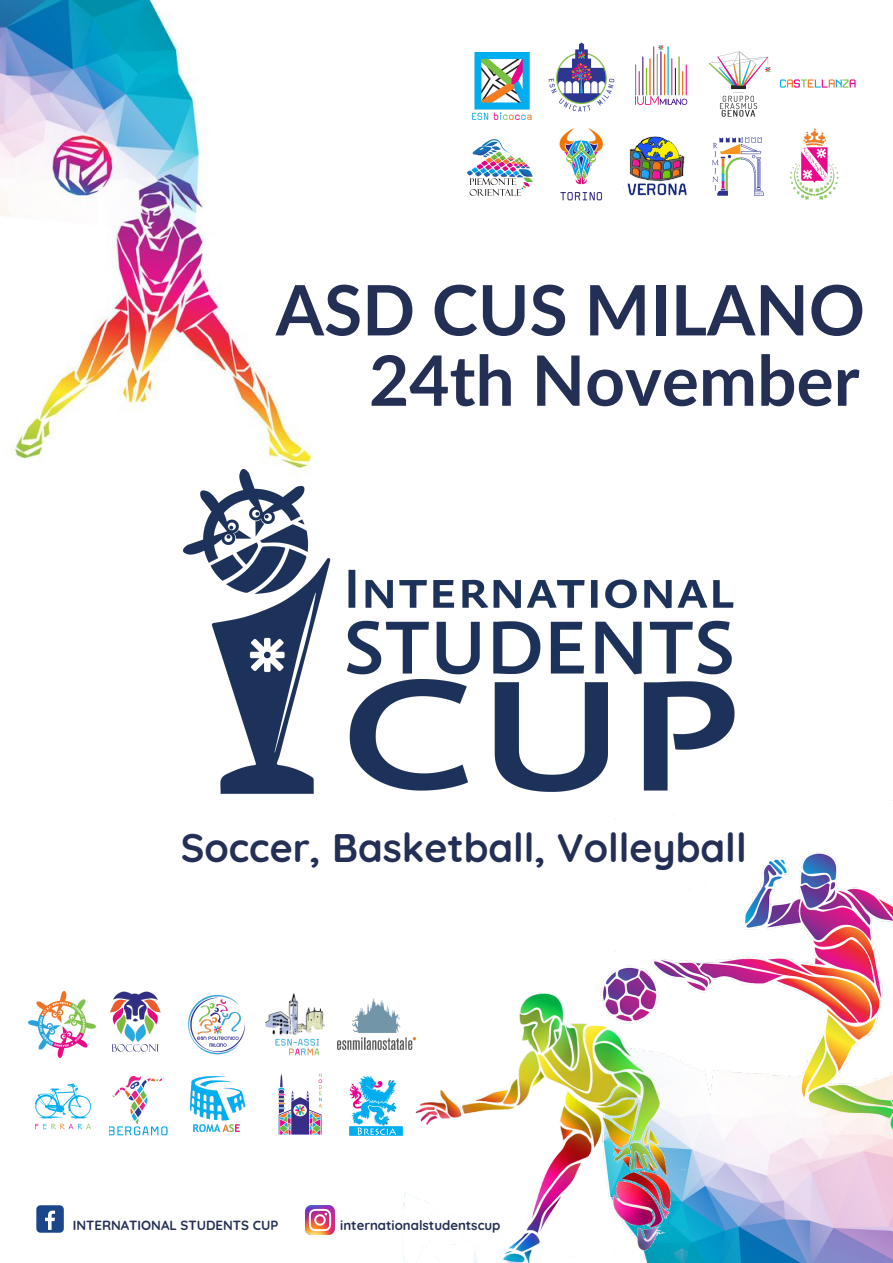
<style>
.page{position:relative;width:893px;height:1263px;background:#fff}
.page>*{position:absolute;margin:0;border:0;box-sizing:border-box;transform-origin:0 0}
.t1{font:700 69.53px "Lato";color:#242f55}
.t2{font:700 39.75px "Quicksand";color:#242f55}
.t3{font:700 13.27px "Quicksand";color:#242f55}
</style>
<div class="page">
<img style="left:0;top:0;width:313px;height:470px">
<img style="left:29px;top:991px;width:66px;height:66px">
<img style="left:110px;top:992px;width:51px;height:60px">
<img style="left:188px;top:994px;width:57px;height:61px">
<img style="left:548px;top:42px;width:61px;height:60px">
<img style="left:472px;top:53px;width:59px;height:66px">
<img style="left:609px;top:45px;width:79px;height:60px">
<img style="left:109px;top:1075px;width:59px;height:61px">
<img style="left:265px;top:993px;width:50px;height:63px">
<img style="left:709px;top:51px;width:62px;height:66px">
<img style="left:558px;top:87px;width:45px;height:114px">
<img style="left:468px;top:139px;width:65px;height:57px">
<img style="left:278px;top:1073px;width:37px;height:62px">
<img style="left:34px;top:1083px;width:57px;height:47px">
<img style="left:712px;top:137px;width:52px;height:59px">
<img style="left:190px;top:1076px;width:56px;height:56px">
<img style="left:592px;top:133px;width:94px;height:68px">
<img style="left:790px;top:128px;width:49px;height:72px">
<img style="left:779px;top:79px;width:77px;height:9px">
<img style="left:507px;top:800px;width:386px;height:463px">
<img style="left:315px;top:963px;width:372px;height:299px">
<div style="left:36px;top:1205px;width:28px;height:28px;background:#1a4789;border-radius:4px"></div>
<svg style="left:45px;top:1210px;width:10px;height:20px"></svg>
<img style="left:306px;top:1205px;width:28px;height:29px">
<img style="left:183px;top:470px;width:560px;height:364px">
<h1 class="t1" style="left:276px;top:267px;width:591px">ASD CUS MILANO</h1>
<h1 class="t1" style="left:369px;top:337px;width:492px">24th November</h1>
<h2 class="t2" style="left:181px;top:822px;width:568px">Soccer, Basketball, Volleyball</h2>
<p class="t3" style="left:73px;top:1216px;width:207px">INTERNATIONAL STUDENTS CUP</p>
<p class="t3" style="left:340px;top:1217px;width:162px">internationalstudentscup</p>
</div>
